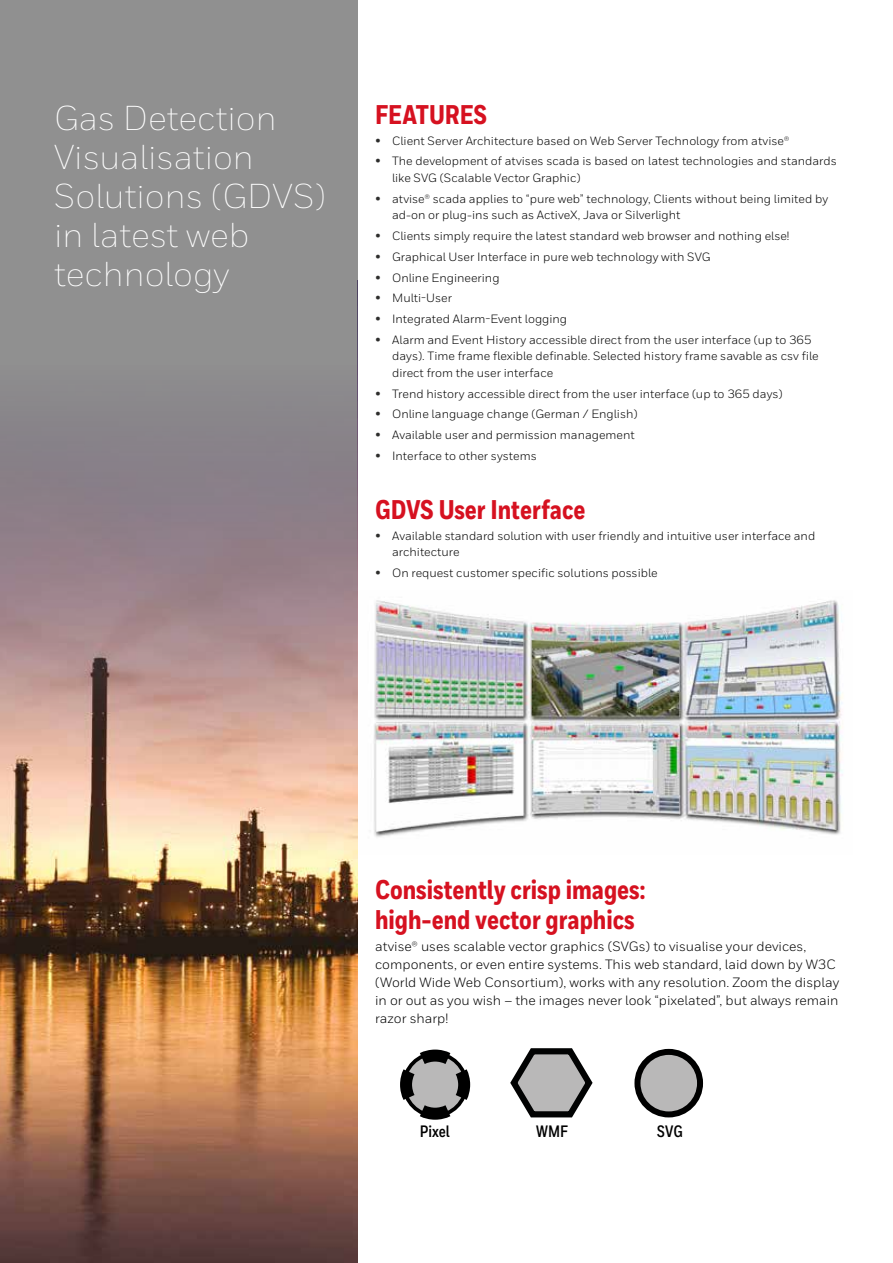
<style>
.page{position:relative;width:893px;height:1263px;background:#fff}
.page>*{position:absolute;margin:0;border:0;box-sizing:border-box;transform-origin:0 0}
.t1{font:300 34.5px/39px "Honeywell Sans";color:#fff}
.t2{font:800 27px/30px "Honeywell Cond";color:#d61120}
.t3{font:700 16.5px "Honeywell Cond";color:#000}
.t4{font:13.5px/18px "Honeywell Sans";color:#000}
.t5{font:12px/16.5px "Honeywell Sans";color:#000}
.s1{font-size:13.5px;color:#2d2d2c}
</style>
<div class="page">
<img style="left:0;top:0;width:357px;height:1263px">
<img style="left:374px;top:600px;width:469px;height:237px">
<svg style="left:400px;top:1049px;width:71px;height:71px"></svg>
<div style="left:637px;top:1052px;width:63px;height:62px;background:#b9b8b8;border-radius:50%"></div>
<div style="left:634px;top:1049px;width:69px;height:68px;border:6px solid #000;border-radius:50%"></div>
<svg style="left:510px;top:1048px;width:83px;height:70px"></svg>
<h1 class="t1" style="left:54px;top:98px;width:274px">Gas Detection<br>Visualisation<br>Solutions (GDVS) in latest web technology</h1>
<h2 class="t2" style="left:375px;top:100px;width:113px">FEATURES</h2>
<p class="t5" style="left:375px;top:132px;width:416px"><span class="s1">•</span> Client Server Architecture based on Web Server Technology from atvise®</p>
<p class="t5" style="left:392px;top:153px;width:446px;text-indent:-17px"><span class="s1">•</span> The development of atvises scada is based on latest technologies and standards like SVG (Scalable Vector Graphic)</p>
<p class="t5" style="left:392px;top:190px;width:437px;text-indent:-17px"><span class="s1">•</span> atvise® scada applies to “pure web” technology, Clients without being limited by ad-on or plug-ins such as ActiveX, Java or Silverlight</p>
<p class="t5" style="left:375px;top:228px;width:416px"><span class="s1">•</span> Clients simply require the latest standard web browser and nothing else!</p>
<p class="t5" style="left:375px;top:248px;width:337px"><span class="s1">•</span> Graphical User Interface in pure web technology with SVG</p>
<p class="t5" style="left:375px;top:269px;width:126px"><span class="s1">•</span> Online Engineering</p>
<p class="t5" style="left:375px;top:290px;width:78px"><span class="s1">•</span> Multi-User</p>
<p class="t5" style="left:375px;top:311px;width:194px"><span class="s1">•</span> Integrated Alarm-Event logging</p>
<p class="t5" style="left:392px;top:331px;width:428px;text-indent:-17px"><span class="s1">•</span> Alarm and Event History accessible direct from the user interface (up to 365 days). Time frame flexible definable. Selected history frame savable as csv file direct from the user interface</p>
<p class="t5" style="left:375px;top:385px;width:409px"><span class="s1">•</span> Trend history accessible direct from the user interface (up to 365 days)</p>
<p class="t5" style="left:375px;top:406px;width:264px"><span class="s1">•</span> Online language change (German / English)</p>
<p class="t5" style="left:375px;top:427px;width:261px"><span class="s1">•</span> Available user and permission management</p>
<p class="t5" style="left:375px;top:447px;width:163px"><span class="s1">•</span> Interface to other systems</p>
<h2 class="t2" style="left:375px;top:496px;width:212px">GDVS User Interface</h2>
<p class="t5" style="left:392px;top:527px;width:425px;text-indent:-17px"><span class="s1">•</span> Available standard solution with user friendly and intuitive user interface and architecture</p>
<p class="t5" style="left:375px;top:565px;width:284px"><span class="s1">•</span> On request customer specific solutions possible</p>
<h2 class="t2" style="left:375px;top:875px;width:272px">Consistently crisp images: high-end vector graphics</h2>
<p class="t4" style="left:375px;top:937px;width:466px">atvise® uses scalable vector graphics (SVGs) to visualise your devices, components, or even entire systems. This web standard, laid down by W3C (World Wide Web Consortium), works with any resolution. Zoom the display in or out as you wish – the images never look “pixelated”, but always remain razor sharp!</p>
<h3 class="t3" style="left:420px;top:1121px;width:31px">Pixel</h3>
<h3 class="t3" style="left:536px;top:1121px;width:33px">WMF</h3>
<h3 class="t3" style="left:657px;top:1121px;width:27px">SVG</h3>
</div>
